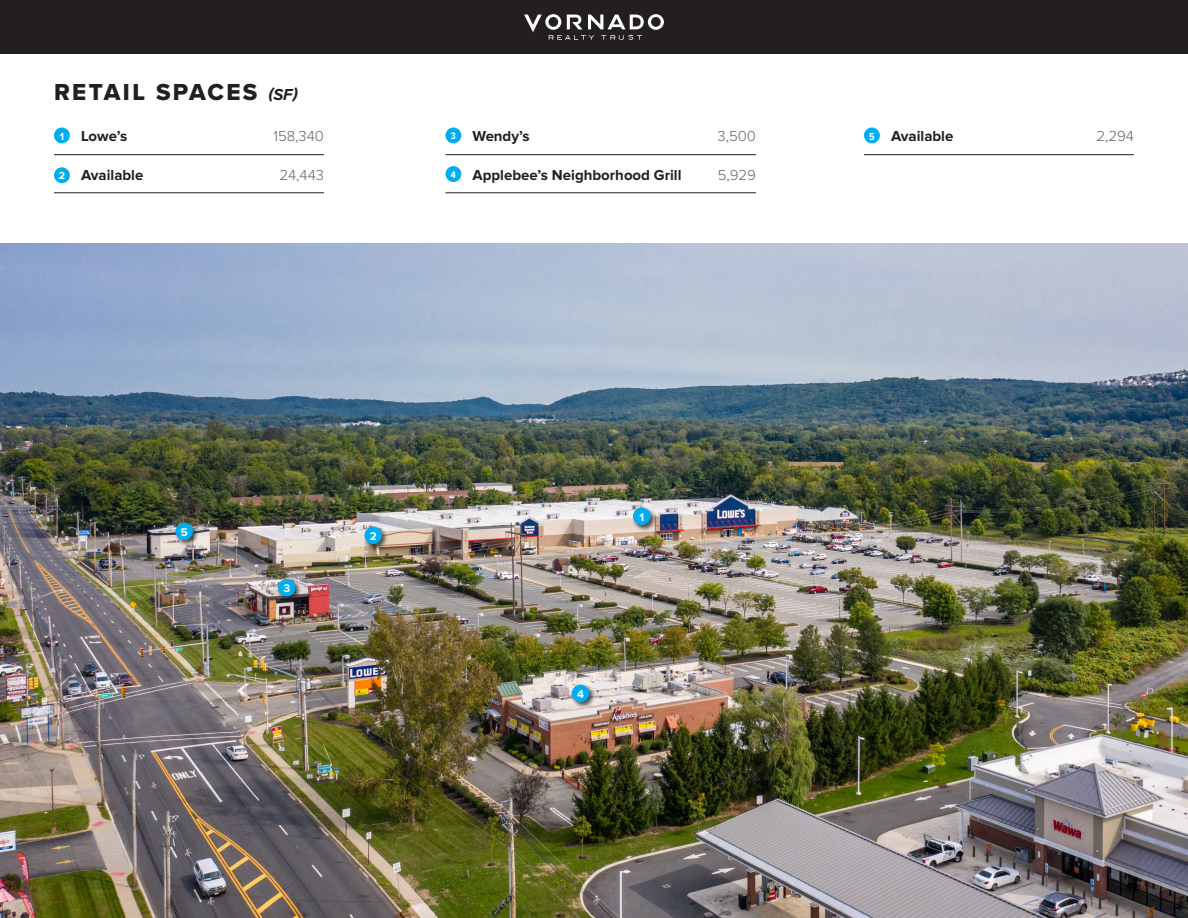
<style>
.page{position:relative;width:1188px;height:918px;background:#fff}
.page>*{position:absolute;margin:0;border:0;box-sizing:border-box;transform-origin:0 0}
.t1{font:24px "Proxima Nova Extrabld";letter-spacing:.1em;color:#231f20}
.t2{font:700 15px "Proxima Nova";color:#231f20}
.t3{font:300 15px "Proxima Nova";color:#636366}
.t4{font:700 11.55px "Proxima Nova";color:#fff}
.t5{font:700 10.5px "Proxima Nova";color:#fff}
.t6{font:700 10.5px "Proxima Nova Cond";color:#fff}
.t7{font:700 9.75px "Proxima Nova Cond";color:#fff}
.s1{font-family:"Proxima Nova";font-weight:700;font-style:italic;font-size:16.5px}
</style>
<div class="page">
<div style="left:0;top:0;width:1188px;height:54px;background:#231f20"></div>
<svg style="left:524px;top:14px;width:140px;height:26px"></svg>
<div style="left:54px;top:127px;width:16px;height:16px;background:#00aeef;border-radius:50%"></div>
<div style="left:54px;top:167px;width:16px;height:16px;background:#00aeef;border-radius:50%"></div>
<div style="left:445px;top:127px;width:16px;height:16px;background:#00aeef;border-radius:50%"></div>
<div style="left:445px;top:166px;width:16px;height:16px;background:#00aeef;border-radius:50%"></div>
<div style="left:864px;top:127px;width:16px;height:16px;background:#00aeef;border-radius:50%"></div>
<hr style="left:54px;top:154px;width:270px;height:1px;background:#231f20">
<hr style="left:446px;top:154px;width:310px;height:1px;background:#231f20">
<hr style="left:864px;top:154px;width:270px;height:1px;background:#231f20">
<hr style="left:54px;top:193px;width:270px;height:1px;background:#231f20">
<hr style="left:446px;top:193px;width:310px;height:1px;background:#231f20">
<img style="left:0;top:243px;width:1188px;height:675px">
<div style="left:632px;top:506px;width:25px;height:25px;background:#231f20;opacity:.75"></div>
<div style="left:633px;top:508px;width:17px;height:17px;background:#00aeef;border-radius:50%"></div>
<div style="left:363px;top:525px;width:25px;height:25px;background:#231f20;opacity:.75"></div>
<div style="left:365px;top:527px;width:17px;height:17px;background:#00aeef;border-radius:50%"></div>
<div style="left:277px;top:578px;width:25px;height:25px;background:#231f20;opacity:.75"></div>
<div style="left:278px;top:579px;width:17px;height:17px;background:#00aeef;border-radius:50%"></div>
<div style="left:570px;top:683px;width:26px;height:25px;background:#231f20;opacity:.75"></div>
<div style="left:572px;top:685px;width:17px;height:17px;background:#00aeef;border-radius:50%"></div>
<div style="left:174px;top:521px;width:25px;height:25px;background:#231f20;opacity:.75"></div>
<div style="left:176px;top:523px;width:17px;height:17px;background:#00aeef;border-radius:50%"></div>
<p class="t1" style="left:54px;top:74px;width:245px">RETAIL SPACES <span class="s1">(SF)</span></p>
<p class="t5" style="left:60px;top:130px;width:6px">1</p>
<p class="t5" style="left:59px;top:170px;width:8px">2</p>
<p class="t2" style="left:81px;top:127px;width:48px">Lowe’s</p>
<p class="t3" style="left:273px;top:125px;width:52px">158,340</p>
<p class="t2" style="left:81px;top:166px;width:64px">Available</p>
<p class="t3" style="left:279px;top:163px;width:46px">24,443</p>
<p class="t7" style="left:451px;top:129px;width:7px">3</p>
<p class="t7" style="left:451px;top:167px;width:7px">4</p>
<p class="t2" style="left:472px;top:127px;width:59px">Wendy’s</p>
<p class="t3" style="left:718px;top:125px;width:40px">3,500</p>
<p class="t2" style="left:472px;top:166px;width:210px">Applebee’s Neighborhood Grill</p>
<p class="t3" style="left:718px;top:163px;width:40px">5,929</p>
<p class="t6" style="left:869px;top:128px;width:7px">5</p>
<p class="t2" style="left:891px;top:127px;width:64px">Available</p>
<p class="t3" style="left:1096px;top:125px;width:39px">2,294</p>
<p class="t4" style="left:181px;top:525px;width:9px">5</p>
<p class="t4" style="left:283px;top:582px;width:8px">3</p>
<p class="t4" style="left:370px;top:529px;width:8px">2</p>
<p class="t4" style="left:639px;top:510px;width:6px">1</p>
<p class="t4" style="left:577px;top:687px;width:8px">4</p>
</div>
